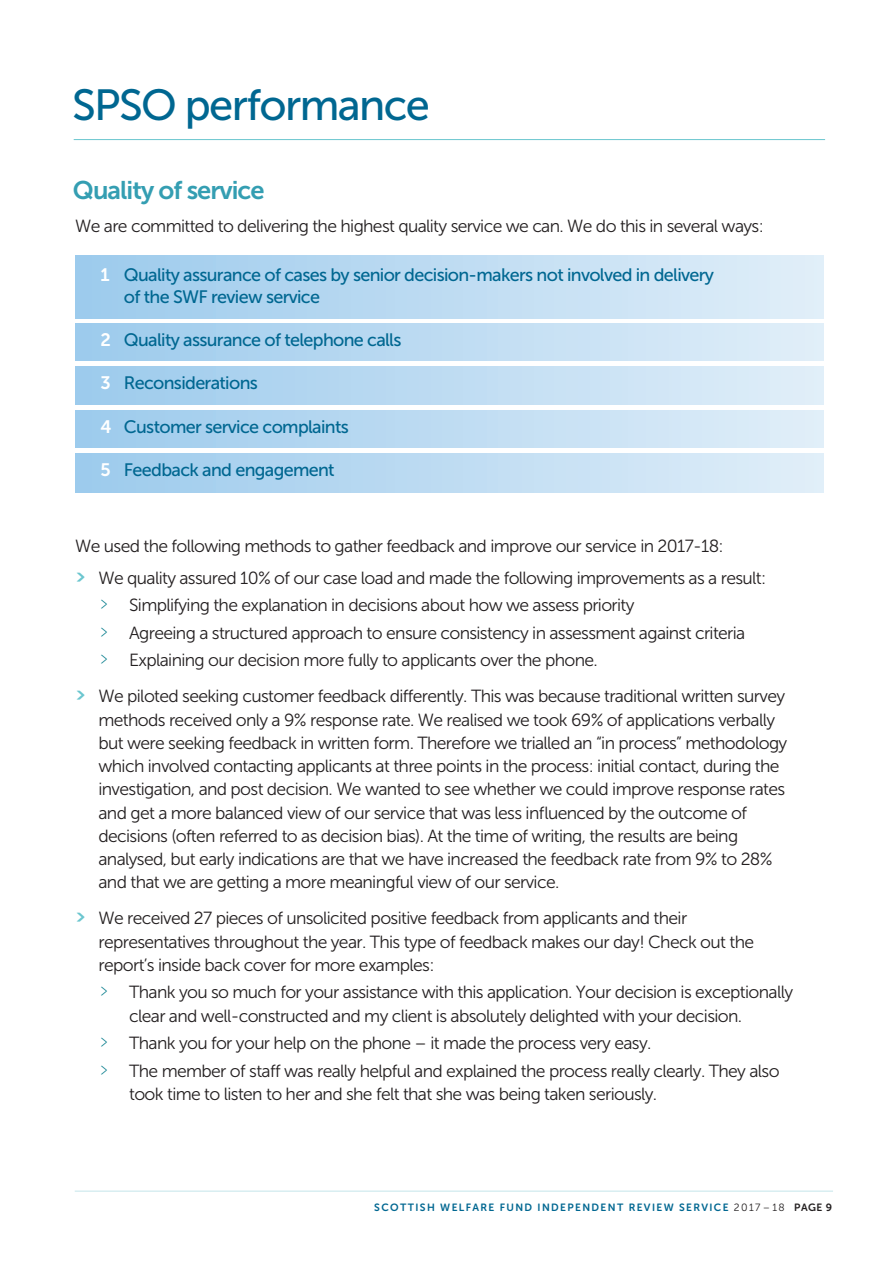
<style>
.page{position:relative;width:893px;height:1263px;background:#fff}
.page>*{position:absolute;margin:0;border:0;box-sizing:border-box;transform-origin:0 0}
.t1{font:43.5px "Museo Sans 500";letter-spacing:-.035em;color:#006791}
.t2{font:25.5px "Museo Sans 700";letter-spacing:-.04em;color:#349eb2}
.t3{font:18px/21.1px "Museo Sans 500";letter-spacing:-.035em;color:#006791}
.t4{font:17.55px/23.2px "Museo Sans 300";letter-spacing:-.04em;color:#231f20}
.t5{font:10.5px "Museo Sans Rounded 700";letter-spacing:.13em;color:#006791}
.s1{font-family:"Museo Sans 700";color:#fff}
.s2{font-family:"Neo Sans";font-weight:700;color:#6bc6cf}
.s3{font-family:"Neo Sans";font-weight:300;color:#007a89}
.s4{font-family:"Museo Sans Rounded 300";color:#231f20}
.s5{color:#231f20}
</style>
<div class="page">
<hr style="left:74px;top:139px;width:751px;height:1px;background:#6bc6cf">
<hr style="left:75px;top:1191px;width:758px;height:1px;background:#c4e5ea">
<div style="left:75px;top:256px;width:749px;height:62px;background:linear-gradient(to right,#9ccaec,#e1eef9)"></div>
<div style="left:75px;top:323px;width:749px;height:38px;background:linear-gradient(to right,#9ccaec,#e1eef9)"></div>
<div style="left:75px;top:367px;width:749px;height:37px;background:linear-gradient(to right,#9ccaec,#e1eef9)"></div>
<div style="left:75px;top:410px;width:749px;height:38px;background:linear-gradient(to right,#9ccaec,#e1eef9)"></div>
<div style="left:75px;top:454px;width:749px;height:38px;background:linear-gradient(to right,#9ccaec,#e1eef9)"></div>
<h1 class="t1" style="left:72px;top:79px;width:359px">SPSO performance</h1>
<h2 class="t2" style="left:73px;top:175px;width:193px">Quality of service</h2>
<p class="t4" style="left:75px;top:214px;width:690px">We are committed to delivering the highest quality service we can. We do this in several ways:</p>
<p class="t3" style="left:124px;top:265px;width:592px;text-indent:-23px"><span class="s1">1</span> Quality assurance of cases by senior decision-makers not involved in delivery of the SWF review service</p>
<p class="t3" style="left:101px;top:329px;width:302px"><span class="s1">2</span> Quality assurance of telephone calls</p>
<p class="t3" style="left:101px;top:373px;width:159px"><span class="s1">3</span> Reconsiderations</p>
<p class="t3" style="left:101px;top:416px;width:250px"><span class="s1">4</span> Customer service complaints</p>
<p class="t3" style="left:101px;top:460px;width:236px"><span class="s1">5</span> Feedback and engagement</p>
<p class="t4" style="left:75px;top:530px;width:693px;line-height:31.8px">We used the following methods to gather feedback and improve our service in 2017-18:<br><span class="s2">&gt;</span> We quality assured 10% of our case load and made the following improvements as a result:</p>
<p class="t4" style="left:99px;top:591px;width:648px;line-height:27.5px"><span class="s3">&gt;</span> Simplifying the explanation in decisions about how we assess priority<br><span class="s3">&gt;</span> Agreeing a structured approach to ensure consistency in assessment against criteria <span class="s3">&gt;</span> Explaining our decision more fully to applicants over the phone.</p>
<p class="t4" style="left:98px;top:685px;width:690px;text-indent:-23px"><span class="s2">&gt;</span> We piloted seeking customer feedback differently. This was because traditional written survey methods received only a 9% response rate. We realised we took 69% of applications verbally but were seeking feedback in written form. Therefore we trialled an “in process” methodology which involved contacting applicants at three points in the process: initial contact, during the investigation, and post decision. We wanted to see whether we could improve response rates and get a more balanced view of our service that was less influenced by the outcome of decisions (often referred to as decision bias). At the time of writing, the results are being analysed, but early indications are that we have increased the feedback rate from 9% to 28% and that we are getting a more meaningful view of our service.</p>
<p class="t4" style="left:98px;top:907px;width:657px;text-indent:-23px"><span class="s2">&gt;</span> We received 27 pieces of unsolicited positive feedback from applicants and their representatives throughout the year. This type of feedback makes our day! Check out the report’s inside back cover for more examples:</p>
<p class="t4" style="left:129px;top:981px;width:665px;text-indent:-31px"><span class="s3">&gt;</span> Thank you so much for your assistance with this application. Your decision is exceptionally clear and well-constructed and my client is absolutely delighted with your decision.</p>
<p class="t4" style="left:99px;top:1029px;width:683px;line-height:27.5px"><span class="s3">&gt;</span> Thank you for your help on the phone – it made the process very easy.<br><span class="s3">&gt;</span> The member of staff was really helpful and explained the process really clearly. They also</p>
<p class="t4" style="left:129px;top:1082px;width:530px">took time to listen to her and she felt that she was being taken seriously.</p>
<p class="t5" style="left:374px;top:1204px;width:459px">SCOTTISH WELFARE FUND INDEPENDENT REVIEW SERVICE <span class="s4">2017 – 18</span> <span class="s5">PAGE 9</span></p>
</div>
